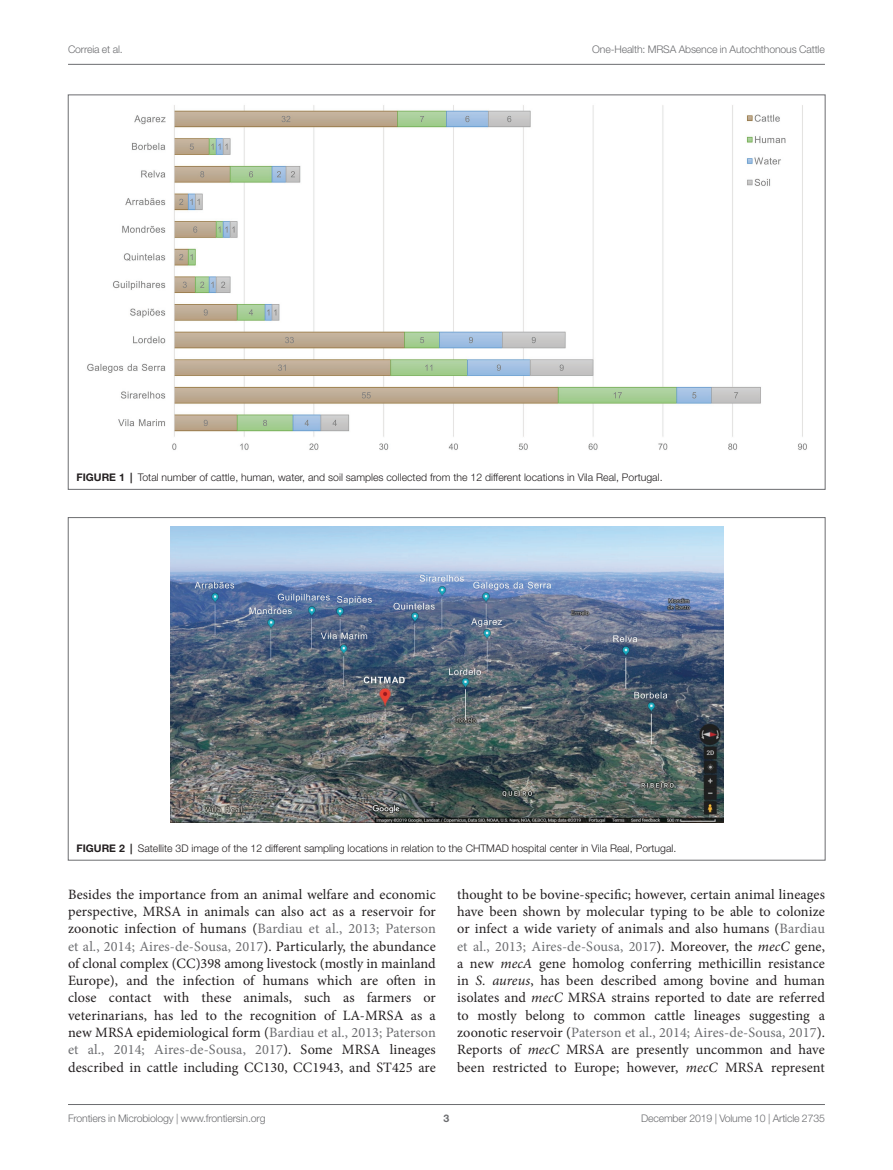
<style>
.page{position:relative;width:893px;height:1170px;background:#fff}
.page>*{position:absolute;margin:0;border:0;box-sizing:border-box;transform-origin:0 0}
.TEXT_FLUSH{font:14.25px/17.2px "Minion Pro";letter-spacing:.01em;color:#231f20;text-align:justify}
.FIG_LEG{font:300 10.5px "Helvetica Neue LT Std";color:#231f20}
.t1{font:300 10.5px "Helvetica Neue LT Std";letter-spacing:-.015em;color:#6c6d70}
.t2{font:700 10.5px "Helvetica Neue LT Std";color:#6c6d70}
.s1{font-weight:700}
.s2{color:#6c6d70}
.s3{font-style:italic}
</style>
<div class="page">
<hr style="left:68px;top:64px;width:757px;height:1px;background:#6c6d70">
<hr style="left:68px;top:1104px;width:757px;height:1px;background:#6c6d70">
<img style="left:87px;top:105px;width:720px;height:345px">
<img style="left:170px;top:526px;width:553px;height:296px">
<p class="t1" style="left:68px;top:42px;width:56px">Correia et al.</p>
<p class="t1" style="left:592px;top:42px;width:234px">One-Health: MRSA Absence in Autochthonous Cattle</p>
<p class="FIG_LEG" style="left:77px;top:470px;width:587px"><span class="s1">FIGURE 1 |</span> Total number of cattle, human, water, and soil samples collected from the 12 different locations in Vila Real, Portugal.</p>
<p class="FIG_LEG" style="left:77px;top:841px;width:601px"><span class="s1">FIGURE 2 |</span> Satellite 3D image of the 12 different sampling locations in relation to the CHTMAD hospital center in Vila Real, Portugal.</p>
<p class="TEXT_FLUSH" style="left:68px;top:885px;width:369px">Besides the importance from an animal welfare and economic perspective, MRSA in animals can also act as a reservoir for zoonotic infection of humans (<span class="s2">Bardiau et al., 2013; Paterson et al., 2014; Aires-de-Sousa, 2017</span>). Particularly, the abundance of clonal complex (CC)398 among livestock (mostly in mainland Europe), and the infection of humans which are often in close contact with these animals, such as farmers or veterinarians, has led to the recognition of LA-MRSA as a new MRSA epidemiological form (<span class="s2">Bardiau et al., 2013; Paterson et al., 2014; Aires-de-Sousa, 2017</span>). Some MRSA lineages described in cattle including CC130, CC1943, and ST425 are</p>
<p class="TEXT_FLUSH" style="left:457px;top:885px;width:369px">thought to be bovine-specific; however, certain animal lineages have been shown by molecular typing to be able to colonize or infect a wide variety of animals and also humans (<span class="s2">Bardiau et al., 2013; Aires-de-Sousa, 2017</span>). Moreover, the <span class="s3">mecC</span> gene, a new <span class="s3">mecA</span> gene homolog conferring methicillin resistance in <span class="s3">S. aureus</span>, has been described among bovine and human isolates and <span class="s3">mecC</span> MRSA strains reported to date are referred to mostly belong to common cattle lineages suggesting a zoonotic reservoir (<span class="s2">Paterson et al., 2014; Aires-de-Sousa, 2017</span>).<br>Reports of <span class="s3">mecC</span> MRSA are presently uncommon and have been restricted to Europe; however, <span class="s3">mecC</span> MRSA represent</p>
<p class="t1" style="left:68px;top:1111px;width:199px">Frontiers in Microbiology | www.frontiersin.org</p>
<p class="t2" style="left:444px;top:1111px;width:7px">3</p>
<p class="t1" style="left:641px;top:1111px;width:185px">December 2019 | Volume 10 | Article 2735</p>
</div>
